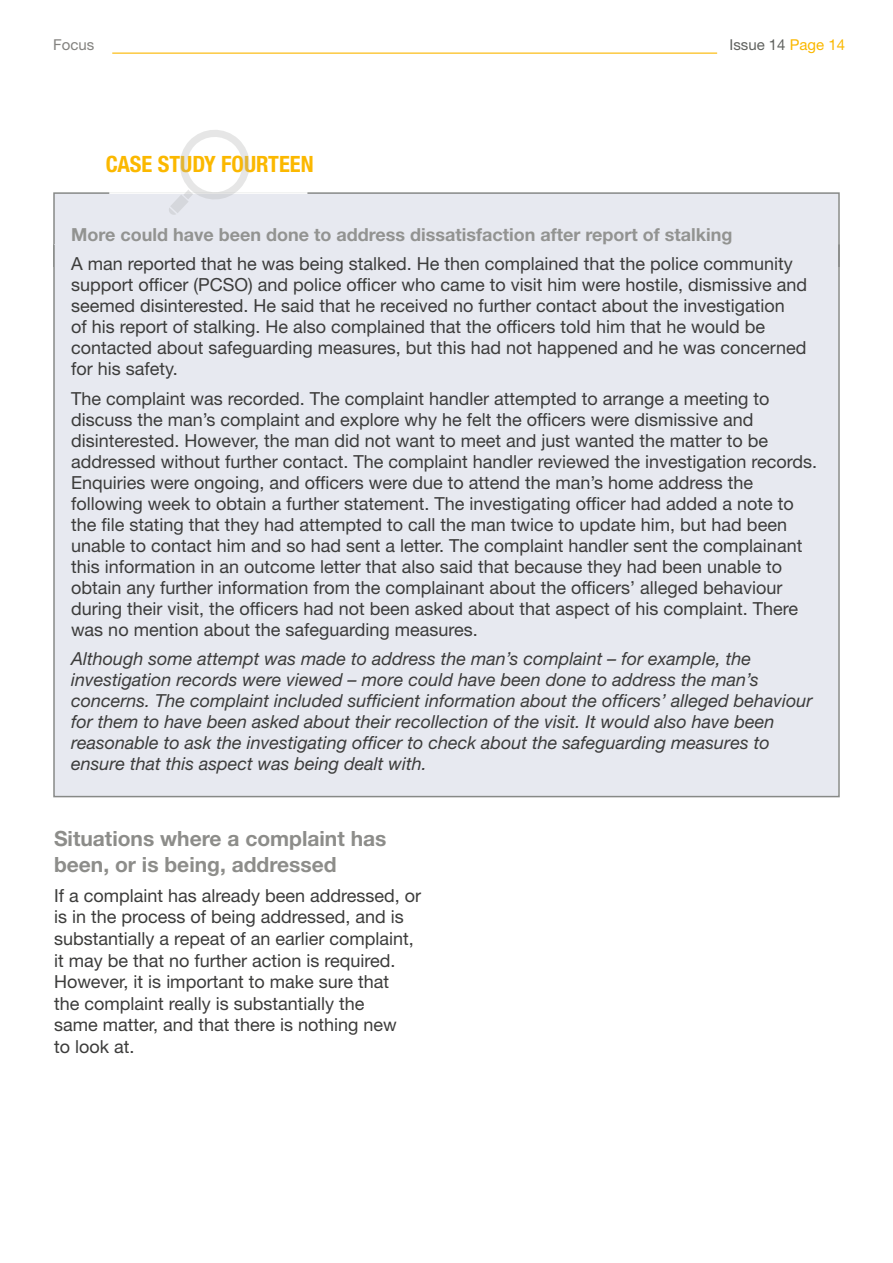
<style>
.page{position:relative;width:893px;height:1263px;background:#fff}
.page>*{position:absolute;margin:0;border:0;box-sizing:border-box;transform-origin:0 0}
.t1{font:700 condensed 22.5px "Helvetica Neue LT Std";color:#fbb800}
.t2{font:700 21px/25.2px "Helvetica Neue LT Std";color:#8d8d8a}
.t3{font:18px/21px "Helvetica Neue LT Std";color:#3c3c3b}
.t4{font:italic 18px/21px "Helvetica Neue LT Std";color:#3c3c3b}
.t5{font:700 18px "Helvetica Neue LT Std";color:#929391}
.t6{font:15px "Helvetica Neue LT Std";color:#60625f}
.t7{font:15px "Helvetica Neue LT Std";color:#83827f}
.s1{color:#fbb800}
</style>
<div class="page">
<hr style="left:112px;top:53px;width:605px;height:1px;background:#fbb800">
<div style="left:55px;top:194px;width:783px;height:73px;background:#e7e9f0"></div>
<div style="left:53px;top:192px;width:787px;height:76px;border:2px solid #878987"></div>
<hr style="left:109px;top:192px;width:198px;height:2px;background:#fff">
<div style="left:55px;top:244px;width:783px;height:552px;background:#e7e9f0"></div>
<svg style="left:168px;top:130px;width:85px;height:85px"></svg>
<p class="t7" style="left:53px;top:36px;width:43px">Focus</p>
<p class="t6" style="left:729px;top:36px;width:117px">Issue 14 <span class="s1">Page 14</span></p>
<p class="t1" style="left:106px;top:151px;width:209px">CASE STUDY FOURTEEN</p>
<p class="t5" style="left:71px;top:223px;width:663px">More could have been done to address dissatisfaction after report of stalking</p>
<p class="t3" style="left:71px;top:253px;width:738px">A man reported that he was being stalked. He then complained that the police community support officer (PCSO) and police officer who came to visit him were hostile, dismissive and seemed disinterested. He said that he received no further contact about the investigation<br>of his report of stalking. He also complained that the officers told him that he would be contacted about safeguarding measures, but this had not happened and he was concerned for his safety.</p>
<p class="t3" style="left:71px;top:387px;width:748px">The complaint was recorded. The complaint handler attempted to arrange a meeting to discuss the man’s complaint and explore why he felt the officers were dismissive and disinterested. However, the man did not want to meet and just wanted the matter to be addressed without further contact. The complaint handler reviewed the investigation records.<br>Enquiries were ongoing, and officers were due to attend the man’s home address the following week to obtain a further statement. The investigating officer had added a note to the file stating that they had attempted to call the man twice to update him, but had been unable to contact him and so had sent a letter. The complaint handler sent the complainant this information in an outcome letter that also said that because they had been unable to obtain any further information from the complainant about the officers’ alleged behaviour during their visit, the officers had not been asked about that aspect of his complaint. There was no mention about the safeguarding measures.</p>
<p class="t4" style="left:71px;top:648px;width:743px">Although some attempt was made to address the man’s complaint – for example, the investigation records were viewed – more could have been done to address the man’s concerns. The complaint included sufficient information about the officers’ alleged behaviour for them to have been asked about their recollection of the visit. It would also have been reasonable to ask the investigating officer to check about the safeguarding measures to ensure that this aspect was being dealt with.</p>
<p class="t2" style="left:54px;top:826px;width:334px">Situations where a complaint has been, or is being, addressed</p>
<p class="t3" style="left:54px;top:884px;width:369px;line-height:21.6px">If a complaint has already been addressed, or is in the process of being addressed, and is substantially a repeat of an earlier complaint, it may be that no further action is required.<br>However, it is important to make sure that<br>the complaint really is substantially the<br>same matter, and that there is nothing new<br>to look at.</p>
</div>
